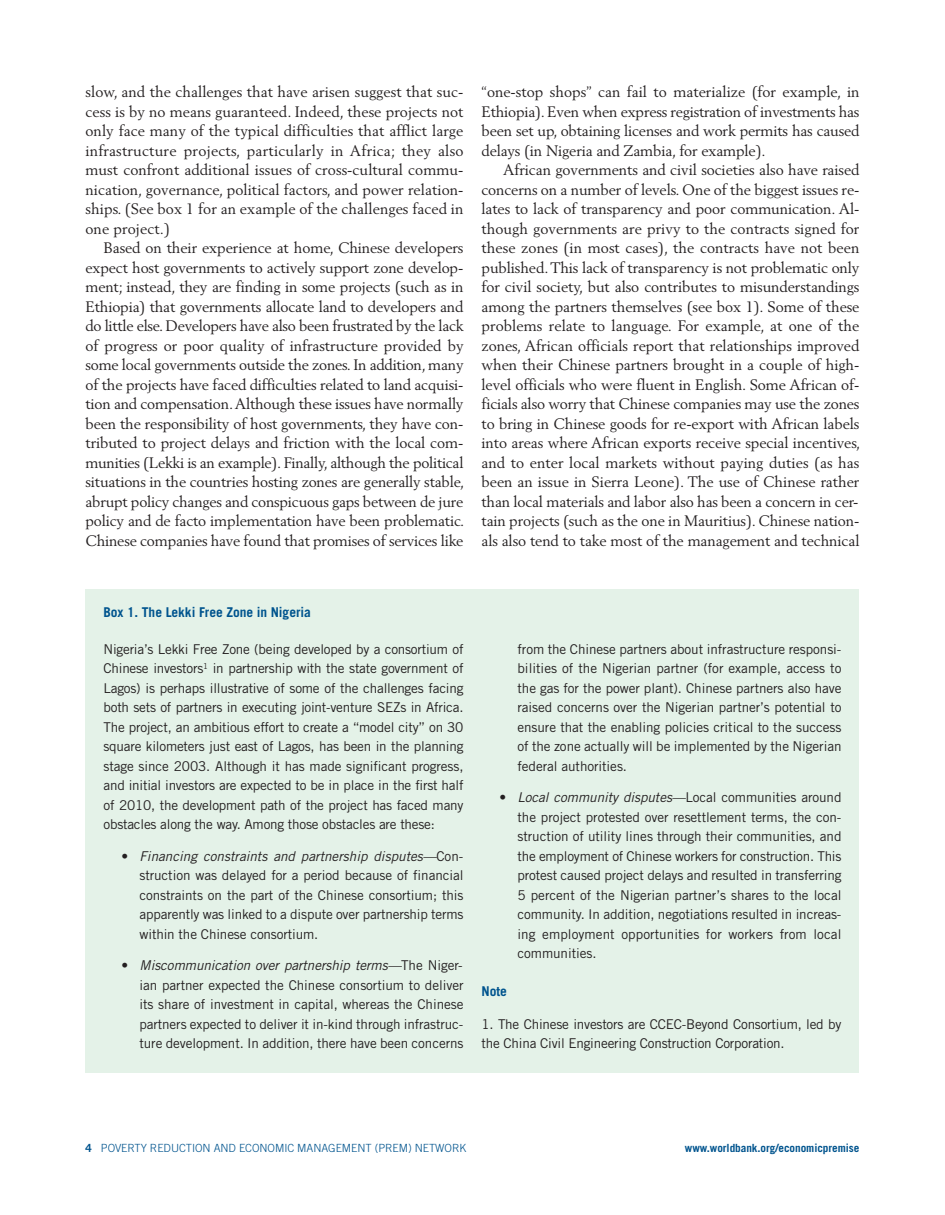
<style>
.page{position:relative;width:945px;height:1215px;background:#fff}
.page>*{position:absolute;margin:0;border:0;box-sizing:border-box;transform-origin:0 0}
.t1{font:15px/19.5px "Berling";letter-spacing:-.005em;color:#231f20;text-align:justify}
.t2{font:13.5px/19.5px "Trade Gothic LT";letter-spacing:-.01em;color:#231f20;text-align:justify}
.t3{font:700 13.5px "Trade Gothic LT";letter-spacing:-.005em;color:#00548e}
.t4{font:300 11.25px "Trade Gothic LT";letter-spacing:-.005em;color:#00548e}
.t5{font:700 11.25px "Trade Gothic LT";letter-spacing:-.005em;color:#00548e}
.s1{font-style:italic}
.s2{font-weight:700}
</style>
<div class="page">
<div style="left:86px;top:589px;width:774px;height:483px;background:#e4f2e8"></div>
<p class="t1" style="left:85px;top:84px;width:380px">slow, and the challenges that have arisen suggest that suc&shy;cess is by no means guaranteed. Indeed, these projects not only face many of the typical difficulties that afflict large infrastructure projects, particularly in Africa; they also must confront additional issues of cross-cultural commu&shy;nication, governance, political factors, and power relation&shy;ships. (See box 1 for an example of the challenges faced in one project.)</p>
<p class="t1" style="left:85px;top:240px;width:380px;text-indent:18px">Based on their experience at home, Chinese developers expect host governments to actively support zone develop&shy;ment; instead, they are finding in some projects (such as in Ethiopia) that governments allocate land to developers and do little else. Developers have also been frustrated by the lack of progress or poor quality of infrastructure provided by some local governments outside the zones. In addition, many of the projects have faced difficulties related to land acquisi&shy;tion and compensation.Although these issues have normally been the responsibility of host governments, they have con&shy;tributed to project delays and friction with the local com&shy;munities (Lekki is an example). Finally, although the political situations in the countries hosting zones are generally stable, abrupt policy changes and conspicuous gaps between de jure policy and de facto implementation have been problematic.<br>Chinese companies have found that promises of services like</p>
<p class="t1" style="left:481px;top:84px;width:380px">“one-stop shops” can fail to materialize (for example, in Ethiopia). Even when express registration of investments has been set up, obtaining licenses and work permits has caused delays (in Nigeria and Zambia, for example).</p>
<p class="t1" style="left:481px;top:162px;width:380px;text-align:left;text-indent:22px">African governments and civil societies also have raised concerns on a number of levels. One of the biggest issues re&shy;lates to lack of transparency and poor communication. Al&shy;though governments are privy to the contracts signed for these zones (in most cases), the contracts have not been published.This lack of transparency is not problematic only for civil society, but also contributes to misunderstandings among the partners themselves (see box 1). Some of these problems relate to language. For example, at one of the zones, African officials report that relationships improved when their Chinese partners brought in a couple of high&shy;level officials who were fluent in English. Some African of&shy;ficials also worry that Chinese companies may use the zones to bring in Chinese goods for re-export with African labels into areas where African exports receive special incentives, and to enter local markets without paying duties (as has been an issue in Sierra Leone). The use of Chinese rather than local materials and labor also has been a concern in cer&shy;tain projects (such as the one in Mauritius). Chinese nation&shy;als also tend to take most of the management and technical</p>
<p class="t3" style="left:104px;top:608px;width:209px">Box 1. The Lekki Free Zone in Nigeria</p>
<p class="t2" style="left:103px;top:641px;width:362px">Nigeria’s Lekki Free Zone (being developed by a consortium of Chinese investors<sup>1</sup> in partnership with the state government of Lagos) is perhaps illustrative of some of the challenges facing both sets of partners in executing joint-venture SEZs in Africa.<br>The project, an ambitious effort to create a “model city” on 30 square kilometers just east of Lagos, has been in the planning stage since 2003. Although it has made significant progress, and initial investors are expected to be in place in the first half of 2010, the development path of the project has faced many obstacles along the way. Among those obstacles are these:</p>
<p class="t2" style="left:139px;top:848px;width:326px;text-indent:-18px">• <span class="s1">Financing constraints and partnership disputes—</span>C o n - struction was delayed for a period because of financial constraints on the part of the Chinese consortium; this apparently was linked to a dispute over partnership terms within the Chinese consortium.</p>
<p class="t2" style="left:139px;top:957px;width:326px;text-indent:-18px">• <span class="s1">Miscommunication over partnership terms—</span>T h e N i g e r&shy;ian partner expected the Chinese consortium to deliver its share of investment in capital, whereas the Chinese partners expected to deliver it in-kind through infrastruc&shy;ture development. In addition, there have been concerns</p>
<p class="t2" style="left:518px;top:641px;width:326px">from the Chinese partners about infrastructure responsi&shy;bilities of the Nigerian partner (for example, access to the gas for the power plant). Chinese partners also have raised concerns over the Nigerian partner’s potential to ensure that the enabling policies critical to the success of the zone actually will be implemented by the Nigerian federal authorities.</p>
<p class="t2" style="left:518px;top:789px;width:326px;text-indent:-18px">• <span class="s1">Local community disputes—</span>Local communities around the project protested over resettlement terms, the con&shy;struction of utility lines through their communities, and the employment of Chinese workers for construction. This protest caused project delays and resulted in transferring 5 percent of the Nigerian partner’s shares to the local community. In addition, negotiations resulted in increas&shy;ing employment opportunities for workers from local communities.</p>
<p class="t3" style="left:482px;top:986px;width:27px">Note</p>
<p class="t2" style="left:482px;top:1016px;width:362px">1. The Chinese investors are CCEC-Beyond Consortium, led by the China Civil Engineering Construction Corporation.</p>
<p class="t4" style="left:86px;top:1144px;width:382px"><span class="s2">4</span> POVERTY REDUCTION AND ECONOMIC MANAGEMENT (PREM) NETWORK</p>
<p class="t5" style="left:685px;top:1144px;width:176px">www.worldbank.org/economicpremise</p>
</div>
